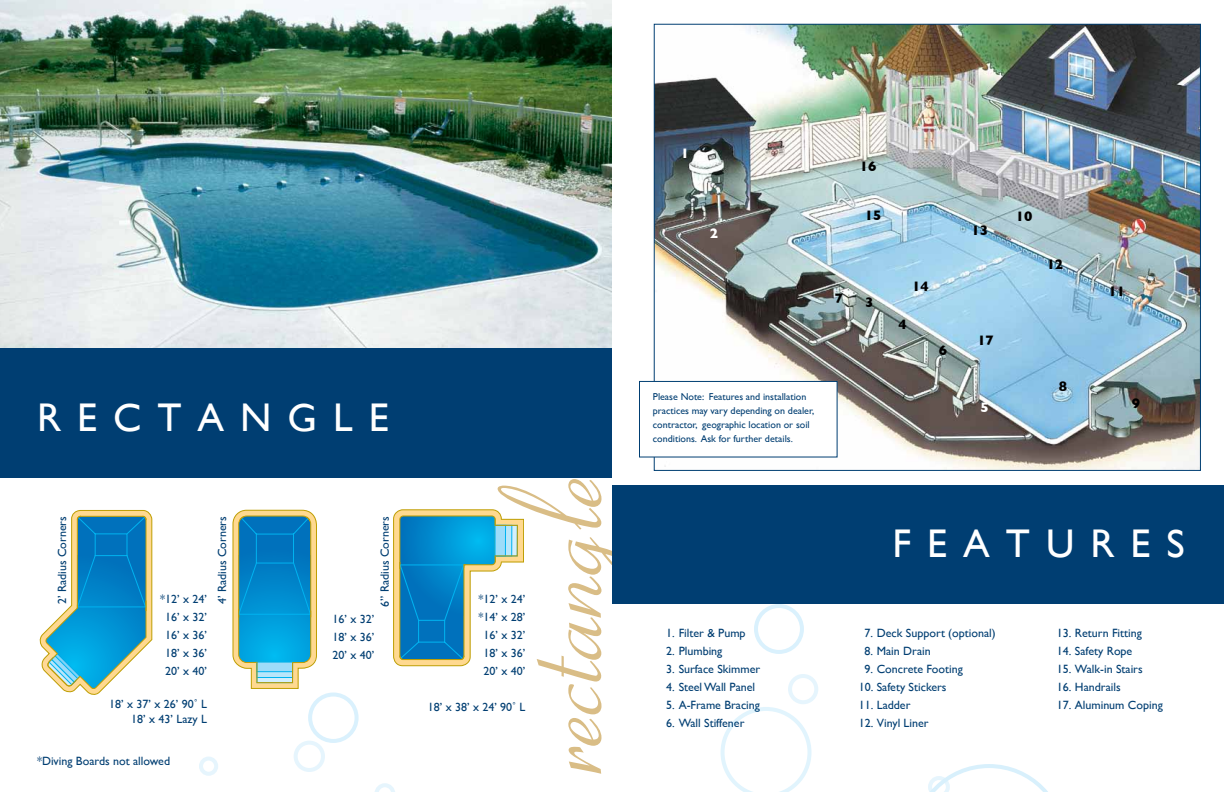
<style>
.page{position:relative;width:1224px;height:792px;background:#fff}
.page>*{position:absolute;margin:0;border:0;box-sizing:border-box;transform-origin:0 0}
.t1{font:148px "Coronet";letter-spacing:-.01em;color:#d9bd86}
.t2{font:40px "Gill Sans";letter-spacing:.4em;color:#fff}
.t3{font:40px "Gill Sans";letter-spacing:.4em;color:#fff}
.t4{font:700 14px "Gill Sans";color:#000}
.t5{font:700 14px "Gill Sans";color:#fff}
.t6{font:12px/18px "Gill Sans";color:#003e72;text-align:center}
.t7{font:10px/14px "Gill Sans";color:#003e72}
</style>
<div class="page">
<svg style="left:393px;top:509px;width:131px;height:157px"></svg>
<div style="left:754px;top:604px;width:50px;height:50px;border:4px solid #daf1fd;border-radius:50%"></div>
<svg style="left:232px;top:509px;width:85px;height:180px;background:#4aa4bd"></svg>
<img style="left:656px;top:26px;width:543px;height:443px">
<div style="left:612px;top:485px;width:612px;height:119px;background:#003e72"></div>
<img style="left:0;top:0;width:612px;height:349px">
<div style="left:0;top:349px;width:612px;height:129px;background:#003e72"></div>
<div style="left:788px;top:674px;width:30px;height:30px;border:4px solid #e6f5fd;border-radius:50%"></div>
<svg style="left:721px;top:707px;width:91px;height:85px"></svg>
<svg style="left:928px;top:764px;width:120px;height:28px"></svg>
<div style="left:639px;top:381px;width:199px;height:77px;background:#fff;border:1px solid #003e72"></div>
<svg style="left:39px;top:510px;width:114px;height:185px"></svg>
<svg style="left:375px;top:783px;width:20px;height:9px"></svg>
<div style="left:199px;top:757px;width:19px;height:19px;border:4px solid #e6f5fd;border-radius:50%"></div>
<div style="left:294px;top:741px;width:31px;height:31px;border:4px solid #e6f5fd;border-radius:50%"></div>
<div style="left:308px;top:693px;width:51px;height:50px;border:4px solid #daf1fd;border-radius:50%"></div>
<h2 class="t2" style="left:37px;top:394px;width:353px">RECTANGLE</h2>
<p class="t6" style="left:53px;top:604px;width:90px;rotate:-90deg">2’ Radius Corners</p>
<p class="t6" style="left:160px;top:590px;width:48px">*12’ x 24’<br>16’ x 32’<br>16’ x 36’<br>18’ x 36’<br>20’ x 40’</p>
<p class="t6" style="left:109px;top:697px;width:99px;line-height:14.4px;text-align:right">18’ x 37’ x 26’ 90˚ L<br>18’ x 43’ Lazy L</p>
<p class="t6" style="left:213px;top:604px;width:90px;rotate:-90deg">4’ Radius Corners</p>
<p class="t6" style="left:376px;top:607px;width:92px;rotate:-90deg">6” Radius Corners</p>
<p class="t6" style="left:333px;top:610px;width:43px;text-align:justify">16’ x 32’ 18’ x 36’ 20’ x 40’</p>
<p class="t6" style="left:37px;top:752px;width:135px">*Diving Boards not allowed</p>
<p class="t5" style="left:681px;top:142px;width:10px">1</p>
<p class="t5" style="left:710px;top:222px;width:10px">2</p>
<h1 class="t1" style="left:464px;top:775px;width:302px;rotate:-90deg">rectangle</h1>
<p class="t6" style="left:479px;top:590px;width:48px">*12’ x 24’ *14’ x 28’<br>16’ x 32’<br>18’ x 36’<br>20’ x 40’</p>
<p class="t6" style="left:428px;top:698px;width:99px">18’ x 38’ x 24’ 90˚ L</p>
<p class="t7" style="left:653px;top:389px;width:163px">Please Note: Features and installation practices may vary depending on dealer, contractor, geographic location or soil conditions. Ask for further details.</p>
<p class="t6" style="left:666px;top:624px;width:81px">1. Filter &amp; Pump</p>
<p class="t6" style="left:666px;top:642px;width:58px">2. Plumbing</p>
<p class="t6" style="left:666px;top:660px;width:96px">3. Surface Skimmer</p>
<p class="t6" style="left:666px;top:678px;width:91px">4. Steel Wall Panel</p>
<p class="t6" style="left:666px;top:696px;width:95px">5. A-Frame Bracing</p>
<p class="t6" style="left:666px;top:714px;width:80px">6. Wall Stiffener</p>
<p class="t4" style="left:860px;top:155px;width:18px">16</p>
<p class="t4" style="left:865px;top:204px;width:18px">15</p>
<p class="t4" style="left:835px;top:287px;width:10px">7</p>
<p class="t4" style="left:865px;top:291px;width:10px">3</p>
<p class="t4" style="left:912px;top:275px;width:18px">14</p>
<p class="t4" style="left:899px;top:313px;width:10px">4</p>
<p class="t4" style="left:939px;top:339px;width:10px">6</p>
<p class="t4" style="left:971px;top:219px;width:18px">13</p>
<p class="t4" style="left:1016px;top:205px;width:18px">10</p>
<p class="t4" style="left:1047px;top:253px;width:18px">12</p>
<p class="t4" style="left:977px;top:329px;width:18px">17</p>
<p class="t5" style="left:980px;top:397px;width:10px">5</p>
<p class="t4" style="left:1059px;top:375px;width:10px">8</p>
<p class="t4" style="left:1109px;top:280px;width:18px">11</p>
<p class="t4" style="left:1132px;top:392px;width:10px">9</p>
<h2 class="t3" style="left:892px;top:520px;width:294px">FEATURES</h2>
<p class="t6" style="left:864px;top:624px;width:133px">7. Deck Support (optional)</p>
<p class="t6" style="left:864px;top:642px;width:68px">8. Main Drain</p>
<p class="t6" style="left:864px;top:660px;width:100px">9. Concrete Footing</p>
<p class="t6" style="left:859px;top:678px;width:89px">10. Safety Stickers</p>
<p class="t6" style="left:859px;top:696px;width:53px">11. Ladder</p>
<p class="t6" style="left:859px;top:714px;width:71px">12. Vinyl Liner</p>
<p class="t6" style="left:1057px;top:624px;width:87px">13. Return Fitting</p>
<p class="t6" style="left:1057px;top:642px;width:77px">14. Safety Rope</p>
<p class="t6" style="left:1057px;top:660px;width:87px">15. Walk-in Stairs</p>
<p class="t6" style="left:1057px;top:678px;width:65px">16. Handrails</p>
<p class="t6" style="left:1057px;top:696px;width:107px">17. Aluminum Coping</p>
</div>
